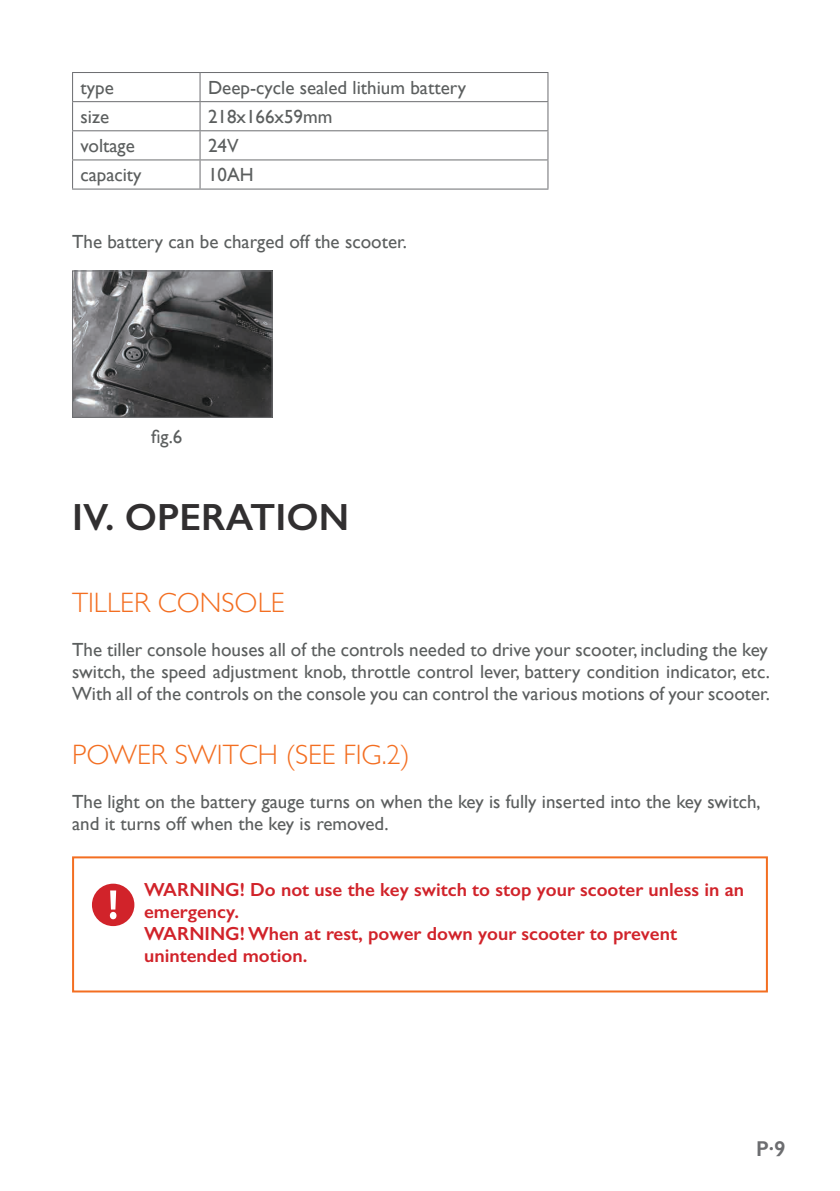
<style>
.page{position:relative;width:840px;height:1191px;background:#fff}
.page>*{position:absolute;margin:0;border:0;box-sizing:border-box;transform-origin:0 0}
.TITRE{font:600 38px "Gill Sans";color:#312f30}
.SS_titre{font:300 28px "Gill Sans";color:#f36e21}
.t1{font:600 21.6px "Gill Sans";color:#6c6d70}
.Texte{font:19px/22px "Gill Sans";color:#5b5e5e;text-align:justify}
.Danger{font:600 19px/22px "Gill Sans";color:#d1232a}
</style>
<div class="page">
<img style="left:74px;top:272px;width:196px;height:144px">
<div style="left:72px;top:270px;width:200px;height:148px;border:1px solid #6c6d70"></div>
<div style="left:72px;top:856px;width:695px;height:136px;border:2px solid #f36e21"></div>
<div style="left:92px;top:883px;width:42px;height:43px;background:#d1232a;border-radius:50%"></div>
<svg style="left:110px;top:890px;width:6px;height:29px"></svg>
<hr style="left:72px;top:72px;width:128px;height:1px;background:#6c6d70">
<hr style="left:200px;top:72px;width:348px;height:1px;background:#6c6d70">
<hr style="left:72px;top:101px;width:128px;height:1px;background:#6c6d70">
<hr style="left:200px;top:101px;width:348px;height:1px;background:#6c6d70">
<hr style="left:72px;top:130px;width:128px;height:1px;background:#6c6d70">
<hr style="left:200px;top:130px;width:348px;height:1px;background:#6c6d70">
<hr style="left:72px;top:159px;width:128px;height:1px;background:#6c6d70">
<svg style="left:72px;top:73px;width:1px;height:116px"></svg>
<hr style="left:200px;top:159px;width:348px;height:1px;background:#6c6d70">
<svg style="left:199px;top:73px;width:1px;height:116px"></svg>
<svg style="left:547px;top:73px;width:1px;height:116px"></svg>
<hr style="left:72px;top:189px;width:128px;height:1px;background:#6c6d70">
<hr style="left:200px;top:189px;width:348px;height:1px;background:#6c6d70">
<p class="Texte" style="left:80px;top:76px;width:35px">type</p>
<p class="Texte" style="left:208px;top:76px;width:259px">Deep-cycle sealed lithium battery</p>
<p class="Texte" style="left:80px;top:105px;width:30px">size</p>
<p class="Texte" style="left:208px;top:105px;width:126px">218x166x59mm</p>
<p class="Texte" style="left:80px;top:134px;width:56px">voltage</p>
<p class="Texte" style="left:208px;top:134px;width:32px">24V</p>
<p class="Texte" style="left:80px;top:163px;width:62px">capacity</p>
<p class="Texte" style="left:208px;top:163px;width:47px">10AH</p>
<p class="Texte" style="left:72px;top:230px;width:336px">The battery can be charged off the scooter.</p>
<p class="Texte" style="left:151px;top:425px;width:33px">fig.6</p>
<p class="TITRE" style="left:72px;top:494px;width:278px">IV. OPERATION</p>
<p class="SS_titre" style="left:72px;top:581px;width:214px">TILLER CONSOLE</p>
<p class="Texte" style="left:72px;top:639px;width:699px">The tiller console houses all of the controls needed to drive your scooter, including the key switch, the speed adjustment knob, throttle control lever, battery condition indicator, etc.<br>With all of the controls on the console you can control the various motions of your scooter.</p>
<p class="SS_titre" style="left:72px;top:732px;width:339px">POWER SWITCH (SEE FIG.2)</p>
<p class="Texte" style="left:72px;top:790px;width:689px">The light on the battery gauge turns on when the key is fully inserted into the key switch,</p>
<p class="Texte" style="left:72px;top:812px;width:318px">and it turns off when the key is removed.</p>
<p class="Danger" style="left:144px;top:878px;width:601px">WARNING! Do not use the key switch to stop your scooter unless in an emergency.</p>
<p class="Danger" style="left:144px;top:922px;width:534px">WARNING! When at rest, power down your scooter to prevent unintended motion.</p>
<p class="t1" style="left:755px;top:1135px;width:31px">P·9</p>
</div>
